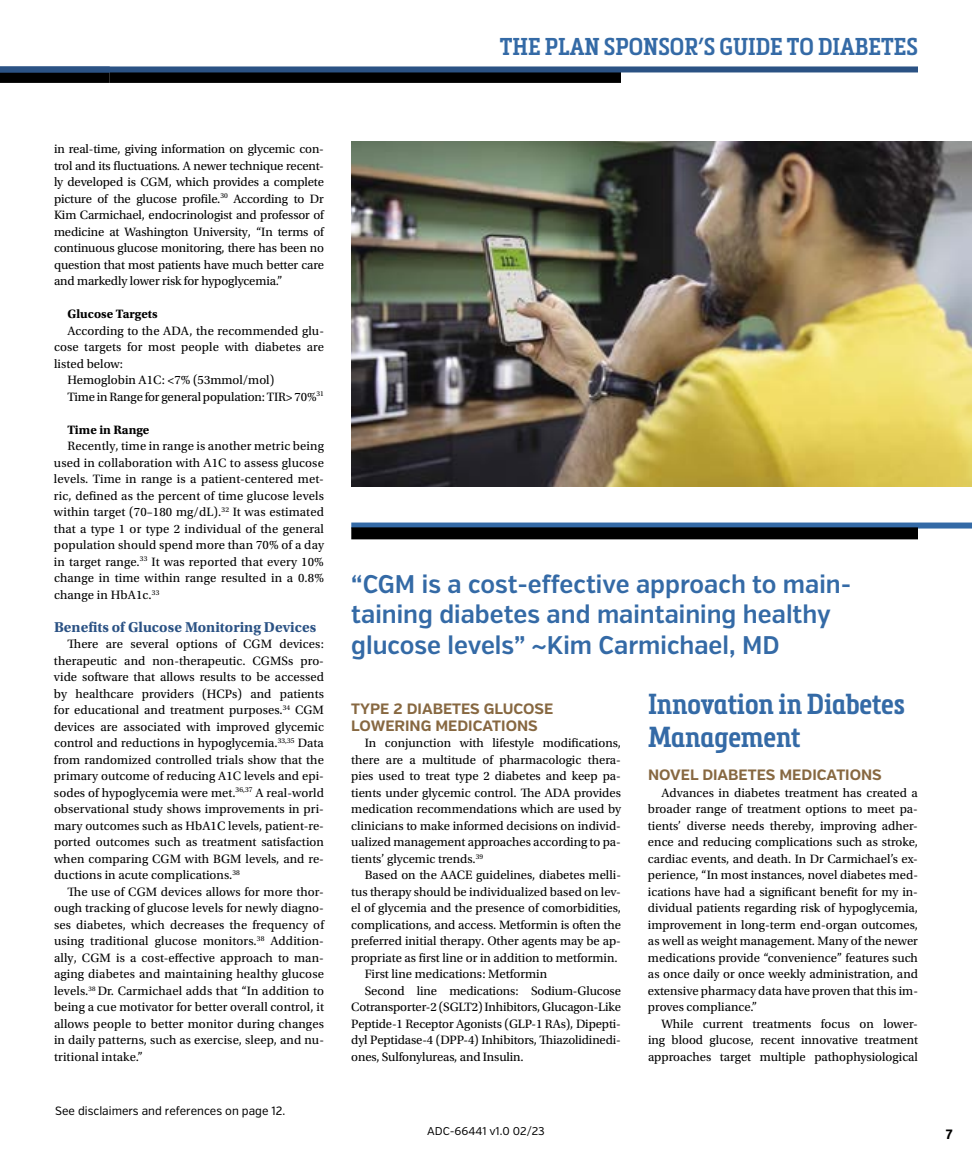
<style>
.page{position:relative;width:972px;height:1175px;background:#fff}
.page>*{position:absolute;margin:0;border:0;box-sizing:border-box;transform-origin:0 0}
.t1{font:600 28.5px/33px "Metronic Slab Narrow";letter-spacing:-.005em;color:#346aa6}
.t2{font:600 condensed 25.5px/30.6px "Verb";color:#346aa6}
.t3{font:600 24px "Metronic Slab Narrow";color:#346aa6}
.t4{font:700 15px/16.5px "Verb";color:#876841}
.t5{font:700 15px "Utopia Std";color:#2b5284}
.t6{font:700 condensed 13.5px "Verb";color:#000}
.t7{font:12.75px/16.5px "Utopia Std";color:#000;text-align:justify}
.t8{font:700 12.75px "Utopia Std";color:#000}
.t9{font:12px "Verb Cond";color:#000}
.t10{font:11.25px "Verb";color:#000}
</style>
<div class="page">
<div style="left:0;top:71px;width:110px;height:12px;background:#000"></div>
<div style="left:110px;top:71px;width:511px;height:12px;background:#000"></div>
<div style="left:0;top:66px;width:918px;height:6px;background:#2b5284"></div>
<img style="left:351px;top:142px;width:621px;height:344px">
<div style="left:351px;top:522px;width:621px;height:6px;background:#346aa6"></div>
<div style="left:351px;top:527px;width:567px;height:12px;background:#000"></div>
<h3 class="t3" style="left:500px;top:32px;width:420px">THE PLAN SPONSOR’S GUIDE TO DIABETES</h3>
<p class="t7" style="left:54px;top:141px;width:272px">in real-time, giving information on glycemic con&shy;trol and its fluctuations. A newer technique recent&shy;ly developed is CGM, which provides a complete picture of the glucose profile.<sup>30</sup> According to Dr Kim Carmichael, endocrinologist and professor of medicine at Washington University, “In terms of continuous glucose monitoring, there has been no question that most patients have much better care and markedly lower risk for hypoglycemia.”</p>
<p class="t8" style="left:68px;top:306px;width:92px">Glucose Targets</p>
<p class="t7" style="left:68px;top:322px;width:258px">According to the ADA, the recommended glu-</p>
<p class="t7" style="left:54px;top:339px;width:271px">cose targets for most people with diabetes are</p>
<p class="t7" style="left:54px;top:355px;width:71px">listed below:</p>
<p class="t7" style="left:68px;top:372px;width:208px">Hemoglobin A1C: &lt;7% (53mmol/mol)</p>
<p class="t7" style="left:68px;top:388px;width:258px">Time in Range for general population: TIR&gt; 70%<sup>31</sup></p>
<p class="t8" style="left:68px;top:422px;width:83px">Time in Range</p>
<p class="t7" style="left:54px;top:438px;width:272px;text-indent:14px">Recently, time in range is another metric being used in collaboration with A1C to assess glucose levels. Time in range is a patient-centered met&shy;ric, defined as the percent of time glucose levels within target (70–180 mg/dL).<sup>32</sup> It was estimated that a type 1 or type 2 individual of the general population should spend more than 70% of a day in target range.<sup>33</sup> It was reported that every 10% change in time within range resulted in a 0.8% change in HbA1c.<sup>33</sup></p>
<p class="t5" style="left:54px;top:618px;width:264px">Benefits of Glucose Monitoring Devices</p>
<p class="t7" style="left:54px;top:636px;width:272px;text-indent:14px">There are several options of CGM devices: therapeutic and non-therapeutic. CGMSs pro&shy;vide software that allows results to be accessed by healthcare providers (HCPs) and patients for educational and treatment purposes.<sup>34</sup> CGM devices are associated with improved glycemic control and reductions in hypoglycemia.<sup>33,35</sup> Data from randomized controlled trials show that the primary outcome of reducing A1C levels and epi&shy;sodes of hypoglycemia were met.<sup>36,37</sup> A real-world observational study shows improvements in pri&shy;mary outcomes such as HbA1C levels, patient-re&shy;ported outcomes such as treatment satisfaction when comparing CGM with BGM levels, and re&shy;ductions in acute complications.<sup>38</sup></p>
<p class="t7" style="left:54px;top:883px;width:272px;text-indent:13px">The use of CGM devices allows for more thor&shy;ough tracking of glucose levels for newly diagno&shy;ses diabetes, which decreases the frequency of using traditional glucose monitors.<sup>38</sup> Addition&shy;ally, CGM is a cost-effective approach to man&shy;aging diabetes and maintaining healthy glucose levels.<sup>38</sup> Dr. Carmichael adds that “In addition to being a cue motivator for better overall control, it allows people to better monitor during changes in daily patterns, such as exercise, sleep, and nu&shy;tritional intake.”</p>
<p class="t9" style="left:55px;top:1104px;width:232px">See disclaimers and references on page 12.</p>
<h2 class="t2" style="left:351px;top:569px;width:501px">“CGM is a cost-effective approach to main&shy;taining diabetes and maintaining healthy glucose levels” ~Kim Carmichael, MD</h2>
<h1 class="t1" style="left:648px;top:687px;width:258px">Innovation in Diabetes<br>Management</h1>
<p class="t4" style="left:648px;top:767px;width:235px">NOVEL DIABETES MEDICATIONS</p>
<p class="t7" style="left:648px;top:784px;width:272px;text-indent:14px">Advances in diabetes treatment has created a broader range of treatment options to meet pa&shy;tients’ diverse needs thereby, improving adher&shy;ence and reducing complications such as stroke, cardiac events, and death. In Dr Carmichael’s ex&shy;perience, “In most instances, novel diabetes med&shy;ications have had a significant benefit for my in&shy;dividual patients regarding risk of hypoglycemia, improvement in long-term end-organ outcomes, as well as weight management. Many of the newer medications provide “convenience” features such as once daily or once weekly administration, and extensive pharmacy data have proven that this im&shy;proves compliance.”</p>
<p class="t7" style="left:648px;top:1015px;width:272px;text-indent:13px">While current treatments focus on lower&shy;ing blood glucose, recent innovative treatment approaches target multiple pathophysiological</p>
<p class="t4" style="left:351px;top:701px;width:204px">TYPE 2 DIABETES GLUCOSE<br>LOWERING MEDICATIONS</p>
<p class="t7" style="left:351px;top:735px;width:271px;text-indent:14px">In conjunction with lifestyle modifications, there are a multitude of pharmacologic thera&shy;pies used to treat type 2 diabetes and keep pa&shy;tients under glycemic control. The ADA provides medication recommendations which are used by clinicians to make informed decisions on individ&shy;ualized management approaches according to pa&shy;tients’ glycemic trends.<sup>39</sup></p>
<p class="t7" style="left:365px;top:867px;width:258px">Based on the AACE guidelines, diabetes melli-</p>
<p class="t7" style="left:351px;top:883px;width:271px">tus therapy should be individualized based on lev-</p>
<p class="t7" style="left:351px;top:900px;width:271px">el of glycemia and the presence of comorbidities,</p>
<p class="t7" style="left:351px;top:916px;width:271px">complications, and access. Metformin is often the</p>
<p class="t7" style="left:351px;top:933px;width:271px">preferred initial therapy. Other agents may be ap-</p>
<p class="t7" style="left:351px;top:949px;width:268px">propriate as first line or in addition to metformin.</p>
<p class="t7" style="left:365px;top:966px;width:184px">First line medications: Metformin</p>
<p class="t7" style="left:365px;top:982px;width:258px">Second line medications: Sodium-Glucose</p>
<p class="t7" style="left:351px;top:999px;width:271px">Cotransporter-2 (SGLT2) Inhibitors, Glucagon-Like</p>
<p class="t7" style="left:351px;top:1015px;width:271px">Peptide-1 Receptor Agonists (GLP-1 RAs), Dipepti-</p>
<p class="t7" style="left:351px;top:1032px;width:271px">dyl Peptidase-4 (DPP-4) Inhibitors, Thiazolidinedi-</p>
<p class="t7" style="left:351px;top:1048px;width:174px">ones, Sulfonylureas, and Insulin.</p>
<p class="t10" style="left:427px;top:1124px;width:119px">ADC-66441 v1.0 02/23</p>
<p class="t6" style="left:946px;top:1126px;width:8px">7</p>
</div>
